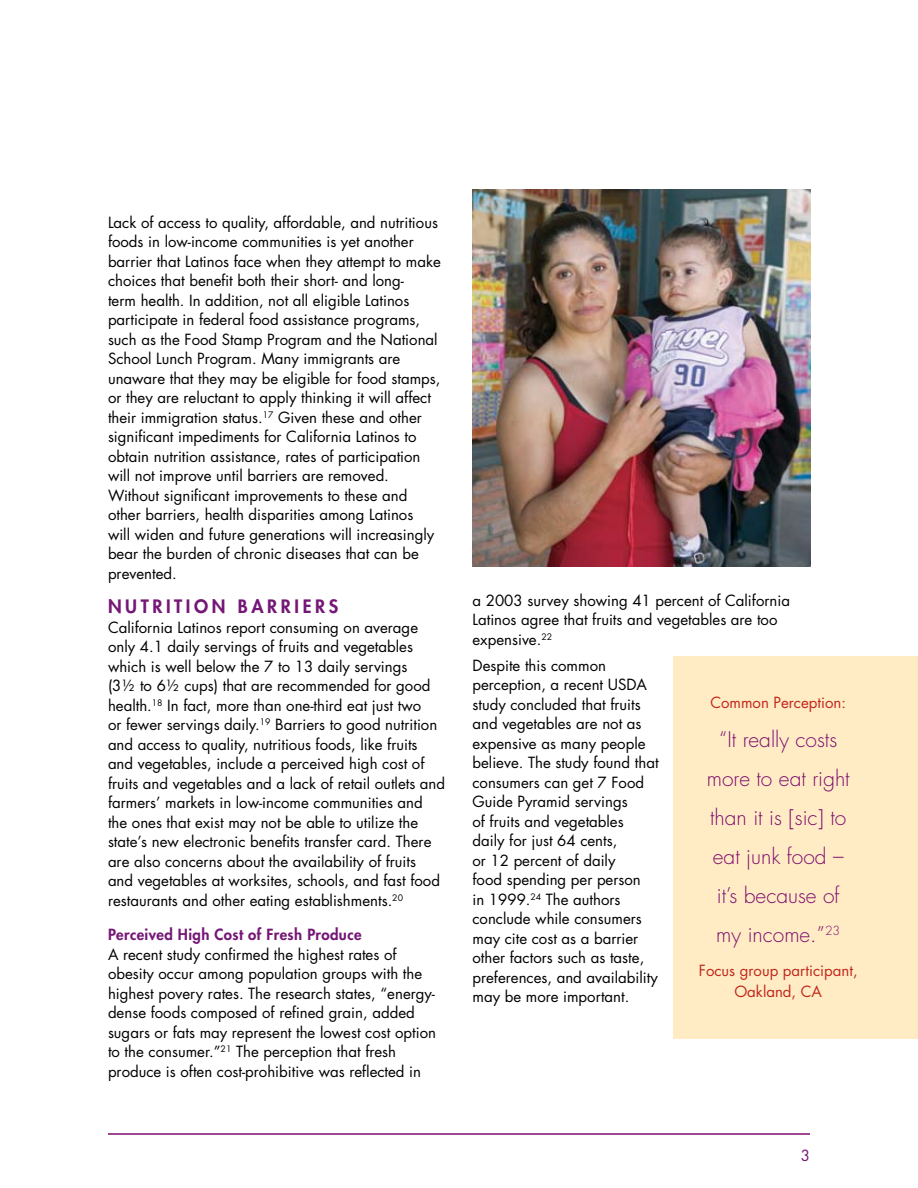
<style>
.page{position:relative;width:918px;height:1188px;background:#fff}
.page>*{position:absolute;margin:0;border:0;box-sizing:border-box;transform-origin:0 0}
.t1{font:300 21px/39px "Futura";color:#7e0c6e;text-align:center}
.t2{font:800 18px "Futura";letter-spacing:.2em;color:#741776}
.t3{font:15px/19.5px "Futura";color:#000}
.t4{font:15px/21px "Futura";color:#c1271b;text-align:center}
.t5{font:800 15px "Futura";letter-spacing:.025em;color:#741776}
</style>
<div class="page">
<hr style="left:108px;top:1133px;width:702px;height:2px;background:#7e0c6e">
<div style="left:674px;top:656px;width:244px;height:383px;background:#ffecc5"></div>
<img style="left:472px;top:189px;width:339px;height:378px">
<p class="t3" style="left:108px;top:212px;width:334px">Lack of access to quality, affordable, and nutritious foods in low-income communities is yet another barrier that Latinos face when they attempt to make choices that benefit both their short- and long-<br>term health. In addition, not all eligible Latinos participate in federal food assistance programs, such as the Food Stamp Program and the National School Lunch Program. Many immigrants are unaware that they may be eligible for food stamps, or they are reluctant to apply thinking it will affect their immigration status.<sup>1</sup> <sup>7</sup> Given these and other significant impediments for California Latinos to obtain nutrition assistance, rates of participation will not improve until barriers are removed.<br>Without significant improvements to these and other barriers, health disparities among Latinos<br>will widen and future generations will increasingly bear the burden of chronic diseases that can be prevented.</p>
<p class="t2" style="left:108px;top:595px;width:232px">Nutrition Barriers</p>
<p class="t3" style="left:108px;top:617px;width:339px">California Latinos report consuming on average only 4.1 daily servings of fruits and vegetables which is well below the 7 to 1 3 daily servings<br>(3½ to 6½ cups) that are recommended for good health.<sup>1</sup> <sup>8</sup> In fact, more than one-third eat just two<br>or fewer servings daily.<sup>1</sup> <sup>9</sup> Barriers to good nutrition and access to quality, nutritious foods, like fruits and vegetables, include a perceived high cost of fruits and vegetables and a lack of retail outlets and farmers’ markets in low-income communities and the ones that exist may not be able to utilize the state’s new electronic benefits transfer card. There are also concerns about the availability of fruits<br>and vegetables at worksites, schools, and fast food restaurants and other eating establishments.<sup>20</sup></p>
<p class="t5" style="left:108px;top:925px;width:255px">Perceived High Cost of Fresh Produce</p>
<p class="t3" style="left:108px;top:944px;width:330px">A recent study confirmed the highest rates of obesity occur among population groups with the highest povery rates. The research states, “energy&shy;dense foods composed of refined grain, added sugars or fats may represent the lowest cost option to the consumer.”<sup>21</sup> The perception that fresh produce is often cost-prohibitive was reflected in</p>
<p class="t3" style="left:472px;top:590px;width:319px">a 2003 survey showing 41 percent of California<br>Latinos agree that fruits and vegetables are too expensive.<sup>22</sup></p>
<p class="t3" style="left:472px;top:656px;width:188px">Despite this common perception, a recent USDA study concluded that fruits and vegetables are not as expensive as many people believe. The study found that consumers can get 7 Food<br>Guide Pyramid servings<br>of fruits and vegetables daily for just 64 cents,<br>or 1 2 percent of daily<br>food spending per person<br>in 1 999.<sup>24</sup> The authors conclude while consumers may cite cost as a barrier other factors such as taste, preferences, and availability may be more important.</p>
<p class="t4" style="left:710px;top:692px;width:137px">Common Perception:</p>
<h1 class="t1" style="left:707px;top:720px;width:144px">“It really costs more to eat right than it is [sic] to eat junk food – it’s because of my income.”<sup>23</sup></h1>
<p class="t4" style="left:699px;top:960px;width:160px">Focus group participant,<br>Oakland, CA</p>
</div>
